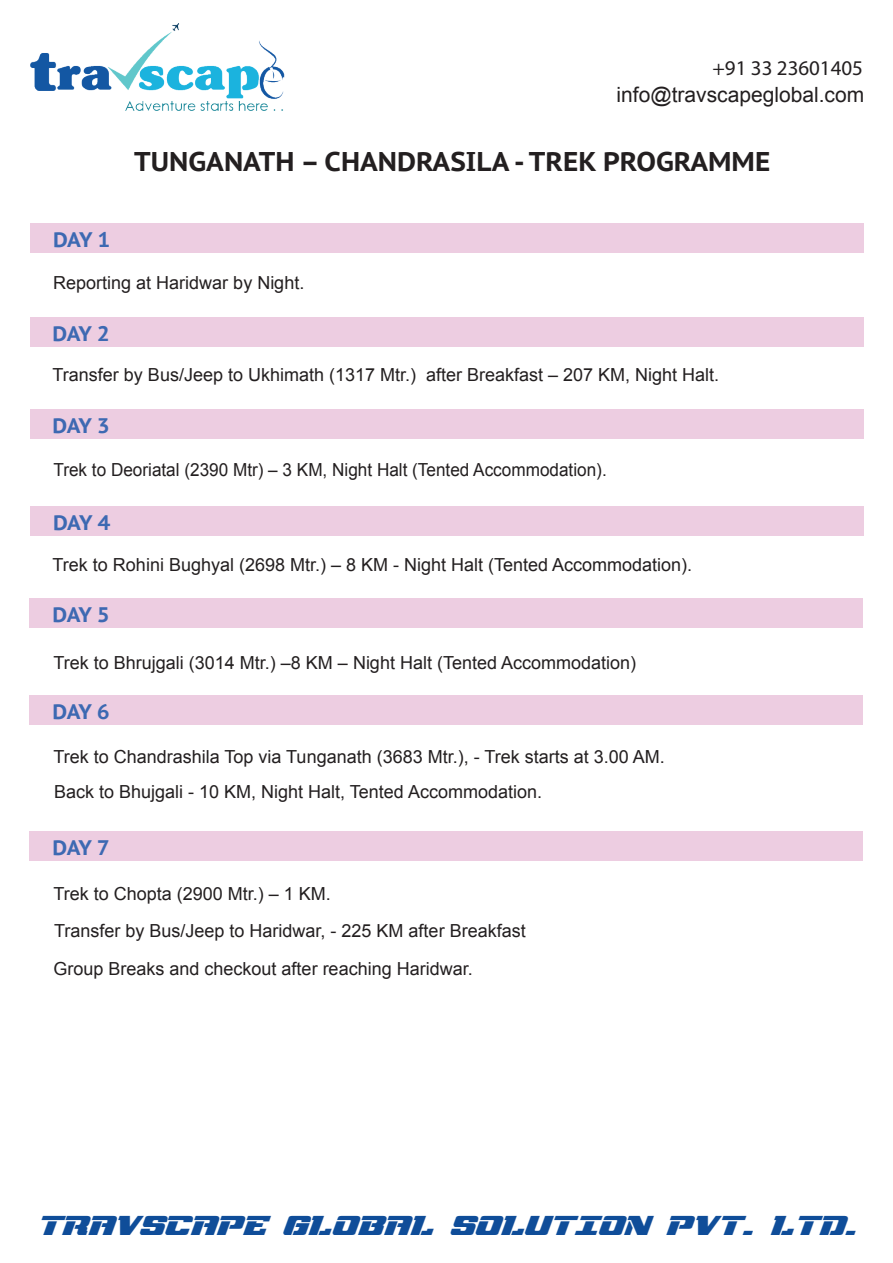
<style>
.page{position:relative;width:893px;height:1263px;background:#fff}
.page>*{position:absolute;margin:0;border:0;box-sizing:border-box;transform-origin:0 0}
.t1{font:700 27px "PT Sans Caption";color:#231f20}
.t2{font:700 21px "PT Sans Caption";letter-spacing:-.065em;color:#3d69b2}
.t3{font:21px "Arial";color:#231f20}
.t4{font:21px "Myriad Pro";color:#231f20}
.t5{font:18px "Arial";color:#231f20}
.t6{font:18px "Arial";color:#231f20;scale:.95 1}
.t7{font:16.5px "NFL Red Zone";color:#0f4d99}
</style>
<div class="page">
<div style="left:31px;top:224px;width:833px;height:28px;background:#edcde1"></div>
<div style="left:30px;top:318px;width:833px;height:28px;background:#edcde1"></div>
<div style="left:30px;top:410px;width:833px;height:28px;background:#edcde1"></div>
<div style="left:31px;top:506px;width:833px;height:29px;background:#edcde1"></div>
<div style="left:30px;top:599px;width:833px;height:29px;background:#edcde1"></div>
<div style="left:30px;top:696px;width:833px;height:29px;background:#edcde1"></div>
<div style="left:30px;top:832px;width:833px;height:29px;background:#edcde1"></div>
<img style="left:31px;top:23px;width:254px;height:88px">
<p class="t4" style="left:712px;top:55px;width:152px">+91 33 23601405</p>
<p class="t3" style="left:616px;top:81px;width:249px">info@travscapeglobal.com</p>
<p class="t2" style="left:53px;top:225px;width:58px">DAY 1</p>
<h1 class="t1" style="left:134px;top:144px;width:638px">TUNGANATH – CHANDRASILA - TREK PROGRAMME</h1>
<p class="t5" style="left:53px;top:270px;width:253px">Reporting at Haridwar by Night.</p>
<p class="t2" style="left:53px;top:319px;width:58px">DAY 2</p>
<p class="t5" style="left:53px;top:362px;width:668px">Transfer by Bus/Jeep to Ukhimath (1317 Mtr.) after Breakfast – 207 KM, Night Halt.</p>
<p class="t2" style="left:53px;top:411px;width:58px">DAY 3</p>
<p class="t6" style="left:53px;top:457px;width:584px">Trek to Deoriatal (2390 Mtr) – 3 KM, Night Halt (Tented Accommodation).</p>
<p class="t2" style="left:53px;top:508px;width:58px">DAY 4</p>
<p class="t5" style="left:53px;top:553px;width:641px">Trek to Rohini Bughyal (2698 Mtr.) – 8 KM - Night Halt (Tented Accommodation).</p>
<p class="t2" style="left:53px;top:601px;width:58px">DAY 5</p>
<p class="t5" style="left:54px;top:650px;width:584px">Trek to Bhrujgali (3014 Mtr.) –8 KM – Night Halt (Tented Accommodation)</p>
<p class="t2" style="left:53px;top:698px;width:58px">DAY 6</p>
<p class="t5" style="left:54px;top:745px;width:613px">Trek to Chandrashila Top via Tunganath (3683 Mtr.), - Trek starts at 3.00 AM.</p>
<p class="t5" style="left:54px;top:780px;width:489px">Back to Bhujgali - 10 KM, Night Halt, Tented Accommodation.</p>
<p class="t2" style="left:53px;top:834px;width:58px">DAY 7</p>
<p class="t5" style="left:54px;top:882px;width:279px">Trek to Chopta (2900 Mtr.) – 1 KM.</p>
<p class="t5" style="left:54px;top:919px;width:473px">Transfer by Bus/Jeep to Haridwar, - 225 KM after Breakfast</p>
<p class="t5" style="left:54px;top:957px;width:421px">Group Breaks and checkout after reaching Haridwar.</p>
<p class="t7" style="left:38px;top:1216px;width:821px">TRAVSCAPE GLOBAL SOLUTION PVT. LTD.</p>
</div>
